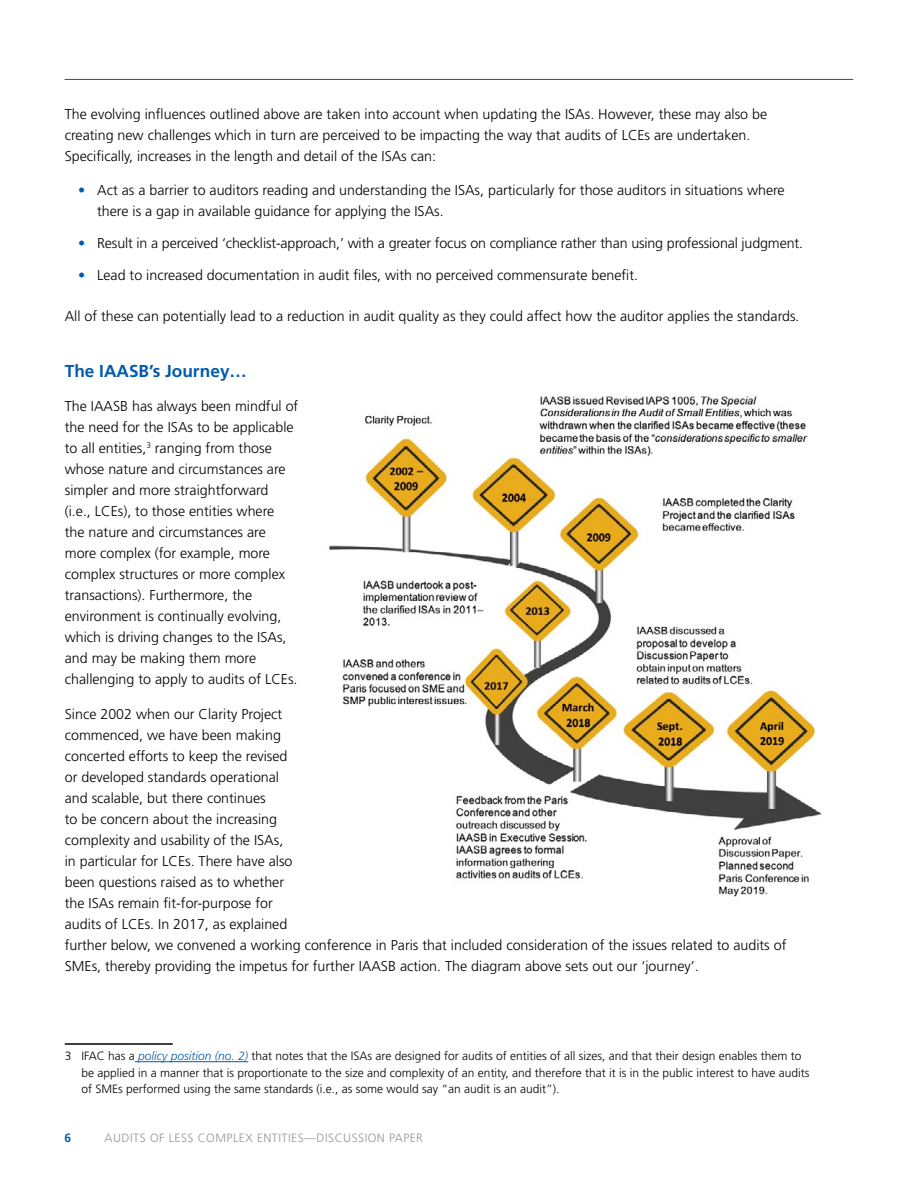
<style>
.page{position:relative;width:918px;height:1188px;background:#fff}
.page>*{position:absolute;margin:0;border:0;box-sizing:border-box;transform-origin:0 0}
.t1{font:700 17.25px "Frutiger LT Std";color:#005baa}
.t2{font:300 14.25px/21px "Frutiger LT Std";color:#000}
.t3{font:300 12px/16.5px "Frutiger LT Std";color:#000}
.t4{font:300 12px "Frutiger LT Std";letter-spacing:.04em;color:#939598}
.t5{font:700 12px "Frutiger LT Std";color:#005baa}
.s1{color:#005baa}
.s2{font-style:italic;color:#005baa}
</style>
<div class="page">
<hr style="left:65px;top:79px;width:788px;height:1px;background:#005baa">
<hr style="left:65px;top:1043px;width:108px;height:2px;background:#000">
<hr style="left:135px;top:1061px;width:113px;height:1px;background:#005baa">
<img style="left:329px;top:396px;width:493px;height:501px">
<p class="t2" style="left:65px;top:103px;width:704px">The evolving influences outlined above are taken into account when updating the ISAs. However, these may also be creating new challenges which in turn are perceived to be impacting the way that audits of LCEs are undertaken.<br>Specifically, increases in the length and detail of the ISAs can:</p>
<p class="t2" style="left:97px;top:180px;width:689px;text-indent:-19px"><span class="s1">•</span> Act as a barrier to auditors reading and understanding the ISAs, particularly for those auditors in situations where there is a gap in available guidance for applying the ISAs.</p>
<p class="t2" style="left:78px;top:233px;width:726px"><span class="s1">•</span> Result in a perceived ‘checklist-approach,’ with a greater focus on compliance rather than using professional judgment.</p>
<p class="t2" style="left:78px;top:265px;width:561px"><span class="s1">•</span> Lead to increased documentation in audit files, with no perceived commensurate benefit.</p>
<p class="t2" style="left:65px;top:306px;width:736px">All of these can potentially lead to a reduction in audit quality as they could affect how the auditor applies the standards.</p>
<p class="t1" style="left:65px;top:360px;width:184px">The IAASB’s Journey…</p>
<p class="t2" style="left:65px;top:396px;width:235px">The IAASB has always been mindful of the need for the ISAs to be applicable to all entities,<sup>3</sup> ranging from those whose nature and circumstances are simpler and more straightforward<br>(i.e., LCEs), to those entities where<br>the nature and circumstances are more complex (for example, more complex structures or more complex transactions). Furthermore, the environment is continually evolving, which is driving changes to the ISAs, and may be making them more challenging to apply to audits of LCEs.</p>
<p class="t2" style="left:65px;top:703px;width:723px">Since 2002 when our Clarity Project<br>commenced, we have been making<br>concerted efforts to keep the revised<br>or developed standards operational<br>and scalable, but there continues<br>to be concern about the increasing<br>complexity and usability of the ISAs,<br>in particular for LCEs. There have also<br>been questions raised as to whether<br>the ISAs remain fit-for-purpose for<br>audits of LCEs. In 2017, as explained<br>further below, we convened a working conference in Paris that included consideration of the issues related to audits of SMEs, thereby providing the impetus for further IAASB action. The diagram above sets out our ‘journey’.</p>
<p class="t3" style="left:81px;top:1048px;width:730px;text-indent:-17px">3 IFAC has a <span class="s2">policy position (no. 2)</span> that notes that the ISAs are designed for audits of entities of all sizes, and that their design enables them to be applied in a manner that is proportionate to the size and complexity of an entity, and therefore that it is in the public interest to have audits of SMEs performed using the same standards (i.e., as some would say “an audit is an audit”).</p>
<p class="t5" style="left:65px;top:1131px;width:8px">6</p>
<p class="t4" style="left:105px;top:1131px;width:320px">AUDITS OF LESS COMPLEX ENTITIES—DISCUSSION PAPER</p>
</div>
